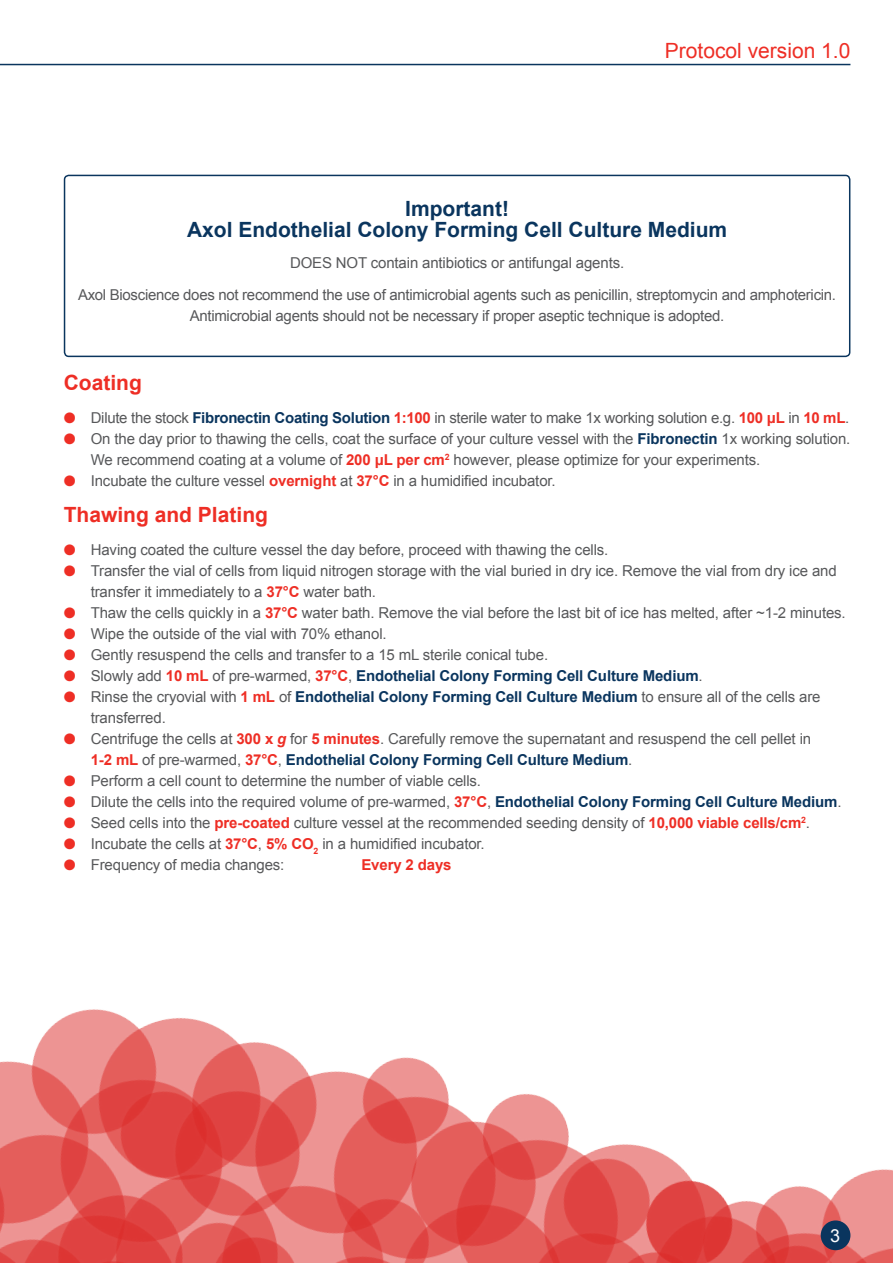
<style>
.page{position:relative;width:893px;height:1263px;background:#fff}
.page>*{position:absolute;margin:0;border:0;box-sizing:border-box;transform-origin:0 0}
.t1{font:700 21px/21px "Arial";color:#0a355e;text-align:center}
.t2{font:700 21px "Arial";color:#ee2e25}
.t3{font:21px "Arial";color:#ee2e25}
.t4{font:18px "Arial";color:#fff}
.t5{font:15px/21px "Arial";letter-spacing:-.01em;color:#57585a}
.t6{font:700 15px "Arial";letter-spacing:-.01em;color:#0a355e}
.t7{font:700 15px "Arial";letter-spacing:-.01em;color:#ee2e25}
.s1{color:#ee2e25}
.s2{font-weight:700;color:#0a355e}
.s3{font-weight:700;color:#ee2e25}
.s4{font-weight:400;color:#57585a}
.s5{font-weight:700;font-style:italic;color:#ee2e25}
</style>
<div class="page">
<img style="left:0;top:1009px;width:893px;height:254px">
<hr style="left:0;top:64px;width:850px;height:1px;background:#0a355e">
<div style="left:821px;top:1220px;width:29px;height:30px;background:#0a355e;border-radius:50%"></div>
<div style="left:64px;top:175px;width:786px;height:182px;border:2px solid #0a355e;border-radius:4px"></div>
<h1 class="t3" style="left:665px;top:37px;width:187px">Protocol version 1.0</h1>
<h1 class="t1" style="left:187px;top:199px;width:542px">Important!<br>Axol Endothelial Colony Forming Cell Culture Medium</h1>
<p class="t5" style="left:78px;top:248px;width:760px;line-height:31.5px;text-align:center">DOES NOT contain antibiotics or antifungal agents.<br>Axol Bioscience does not recommend the use of antimicrobial agents such as penicillin, streptomycin and amphotericin.</p>
<p class="t5" style="left:190px;top:305px;width:536px">Antimicrobial agents should not be necessary if proper aseptic technique is adopted.</p>
<h1 class="t2" style="left:64px;top:369px;width:80px">Coating</h1>
<p class="t5" style="left:64px;top:408px;width:787px"><span class="s1">●</span> Dilute the stock <span class="s2">Fibronectin Coating Solution</span> <span class="s3">1:100</span> in sterile water to make 1x working solution e.g. <span class="s3">100 μL</span> in <span class="s3">10 mL</span>.</p>
<p class="t5" style="left:91px;top:429px;width:761px;text-indent:-27px"><span class="s1">●</span> On the day prior to thawing the cells, coat the surface of your culture vessel with the <span class="s2">Fibronectin</span> 1x working solution.<br>We recommend coating at a volume of <span class="s3">200 μL per cm</span><sup>2</sup> however, please optimize for your experiments.</p>
<p class="t5" style="left:64px;top:471px;width:493px"><span class="s1">●</span> Incubate the culture vessel <span class="s3">overnight</span> at <span class="s3">37°C</span> in a humidified incubator.</p>
<h1 class="t2" style="left:64px;top:501px;width:206px">Thawing and Plating</h1>
<p class="t5" style="left:64px;top:539px;width:546px"><span class="s1">●</span> Having coated the culture vessel the day before, proceed with thawing the cells.</p>
<p class="t5" style="left:91px;top:560px;width:747px;text-indent:-27px"><span class="s1">●</span> Transfer the vial of cells from liquid nitrogen storage with the vial buried in dry ice. Remove the vial from dry ice and transfer it immediately to a <span class="s3">37°C</span> water bath.</p>
<p class="t5" style="left:64px;top:602px;width:783px"><span class="s1">●</span> Thaw the cells quickly in a <span class="s3">37°C</span> water bath. Remove the vial before the last bit of ice has melted, after ~1-2 minutes.</p>
<p class="t5" style="left:64px;top:623px;width:324px"><span class="s1">●</span> Wipe the outside of the vial with 70% ethanol.</p>
<p class="t5" style="left:64px;top:644px;width:486px"><span class="s1">●</span> Gently resuspend the cells and transfer to a 15 mL sterile conical tube.</p>
<p class="t6" style="left:64px;top:666px;width:640px"><span class="s1">●</span> <span class="s4">Slowly add</span> <span class="s1">10 mL</span> <span class="s4">of pre-warmed,</span> <span class="s1">37°C</span><span class="s4">,</span> Endothelial Colony Forming Cell Culture Medium<span class="s4">.</span></p>
<p class="t5" style="left:91px;top:686px;width:731px;text-indent:-27px"><span class="s1">●</span> Rinse the cryovial with <span class="s3">1 mL</span> of <span class="s2">Endothelial Colony Forming Cell Culture Medium</span> to ensure all of the cells are transferred.</p>
<p class="t5" style="left:91px;top:728px;width:722px;text-indent:-27px"><span class="s1">●</span> Centrifuge the cells at <span class="s3">300 x</span> <span class="s5">g</span> for <span class="s3">5 minutes</span>. Carefully remove the supernatant and resuspend the cell pellet in<br><span class="s3">1-2 mL</span> of pre-warmed, <span class="s3">37°C</span>, <span class="s2">Endothelial Colony Forming Cell Culture Medium</span>.</p>
<p class="t5" style="left:64px;top:770px;width:419px"><span class="s1">●</span> Perform a cell count to determine the number of viable cells.</p>
<p class="t5" style="left:64px;top:791px;width:779px"><span class="s1">●</span> Dilute the cells into the required volume of pre-warmed, <span class="s3">37°C</span>, <span class="s2">Endothelial Colony Forming Cell Culture Medium</span>.</p>
<p class="t5" style="left:64px;top:812px;width:748px"><span class="s1">●</span> Seed cells into the <span class="s3">pre-coated</span> culture vessel at the recommended seeding density of <span class="s3">10,000 viable cells/cm</span><sup>2</sup>.</p>
<p class="t5" style="left:64px;top:833px;width:422px"><span class="s1">●</span> Incubate the cells at <span class="s3">37°C</span>, <span class="s3">5% CO</span><sub>2</sub> in a humidified incubator.</p>
<p class="t5" style="left:64px;top:854px;width:222px"><span class="s1">●</span> Frequency of media changes:</p>
<p class="t7" style="left:361px;top:855px;width:92px">Every 2 days</p>
<p class="t4" style="left:830px;top:1224px;width:12px">3</p>
</div>
